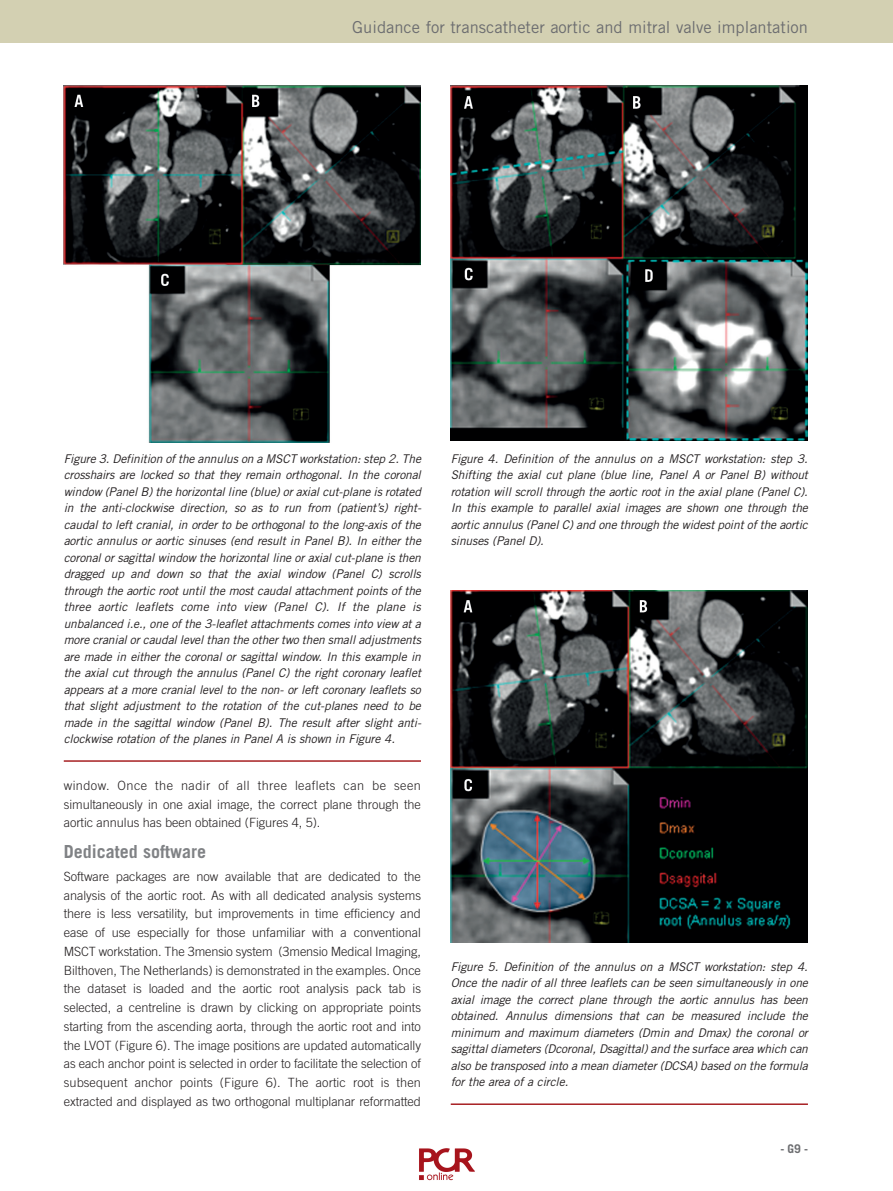
<style>
.page{position:relative;width:893px;height:1191px;background:#fff}
.page>*{position:absolute;margin:0;border:0;box-sizing:border-box;transform-origin:0 0}
.t1{font:700 18px "Trade Gothic LT Std";color:#808285}
.t2{font:16.5px "Trade Gothic LT Std";color:#6c6d70}
.t3{font:300 12.75px/18.8px "Trade Gothic LT Std";letter-spacing:-.005em;color:#231f20;text-align:justify}
.t4{font:italic 12px/16.5px "Trade Gothic LT Std";letter-spacing:-.01em;color:#231f20;text-align:justify}
.t5{font:700 12px "Trade Gothic LT Std";color:#6c6d70}
</style>
<div class="page">
<div style="left:0;top:0;width:893px;height:43px;background:#d3d0b2"></div>
<img style="left:64px;top:85px;width:357px;height:357px">
<hr style="left:64px;top:760px;width:357px;height:2px;background:#a72023">
<hr style="left:451px;top:1103px;width:357px;height:2px;background:#a72023">
<img style="left:451px;top:591px;width:357px;height:351px">
<img style="left:451px;top:85px;width:357px;height:355px">
<img style="left:419px;top:1148px;width:56px;height:33px">
<h2 class="t2" style="left:352px;top:18px;width:457px">Guidance for transcatheter aortic and mitral valve implantation</h2>
<p class="t4" style="left:64px;top:451px;width:359px">Figure 3. Definition of the annulus on a MSCT workstation: step 2. The crosshairs are locked so that they remain orthogonal. In the coronal window (Panel B) the horizontal line (blue) or axial cut-plane is rotated in the anti-clockwise direction, so as to run from (patient’s) right&shy;caudal to left cranial, in order to be orthogonal to the long-axis of the aortic annulus or aortic sinuses (end result in Panel B). In either the coronal or sagittal window the horizontal line or axial cut-plane is then dragged up and down so that the axial window (Panel C) scrolls through the aortic root until the most caudal attachment points of the three aortic leaflets come into view (Panel C). If the plane is unbalanced i.e., one of the 3-leaflet attachments comes into view at a more cranial or caudal level than the other two then small adjustments are made in either the coronal or sagittal window. In this example in the axial cut through the annulus (Panel C) the right coronary leaflet appears at a more cranial level to the non- or left coronary leaflets so that slight adjustment to the rotation of the cut-planes need to be made in the sagittal window (Panel B). The result after slight anti&shy;clockwise rotation of the planes in Panel A is shown in Figure 4.</p>
<p class="t4" style="left:451px;top:451px;width:359px">Figure 4. Definition of the annulus on a MSCT workstation: step 3.<br>Shifting the axial cut plane (blue line, Panel A or Panel B) without rotation will scroll through the aortic root in the axial plane (Panel C).<br>In this example to parallel axial images are shown one through the aortic annulus (Panel C) and one through the widest point of the aortic sinuses (Panel D).</p>
<p class="t3" style="left:64px;top:777px;width:359px">window. Once the nadir of all three leaflets can be seen simultaneously in one axial image, the correct plane through the aortic annulus has been obtained (Figures 4, 5).</p>
<h1 class="t1" style="left:64px;top:845px;width:144px">Dedicated software</h1>
<p class="t3" style="left:64px;top:868px;width:359px">Software packages are now available that are dedicated to the analysis of the aortic root. As with all dedicated analysis systems there is less versatility, but improvements in time efficiency and ease of use especially for those unfamiliar with a conventional MSCT workstation. The 3mensio system (3mensio Medical Imaging, Bilthoven, The Netherlands) is demonstrated in the examples. Once the dataset is loaded and the aortic root analysis pack tab is selected, a centreline is drawn by clicking on appropriate points starting from the ascending aorta, through the aortic root and into the LVOT (Figure 6). The image positions are updated automatically as each anchor point is selected in order to facilitate the selection of subsequent anchor points (Figure 6). The aortic root is then extracted and displayed as two orthogonal multiplanar reformatted</p>
<p class="t4" style="left:451px;top:959px;width:359px">Figure 5. Definition of the annulus on a MSCT workstation: step 4.<br>Once the nadir of all three leaflets can be seen simultaneously in one axial image the correct plane through the aortic annulus has been obtained. Annulus dimensions that can be measured include the minimum and maximum diameters (Dmin and Dmax) the coronal or sagittal diameters (Dcoronal, Dsagittal) and the surface area which can also be transposed into a mean diameter (DCSA) based on the formula for the area of a circle.</p>
<p class="t5" style="left:780px;top:1144px;width:29px">- G9 -</p>
</div>
